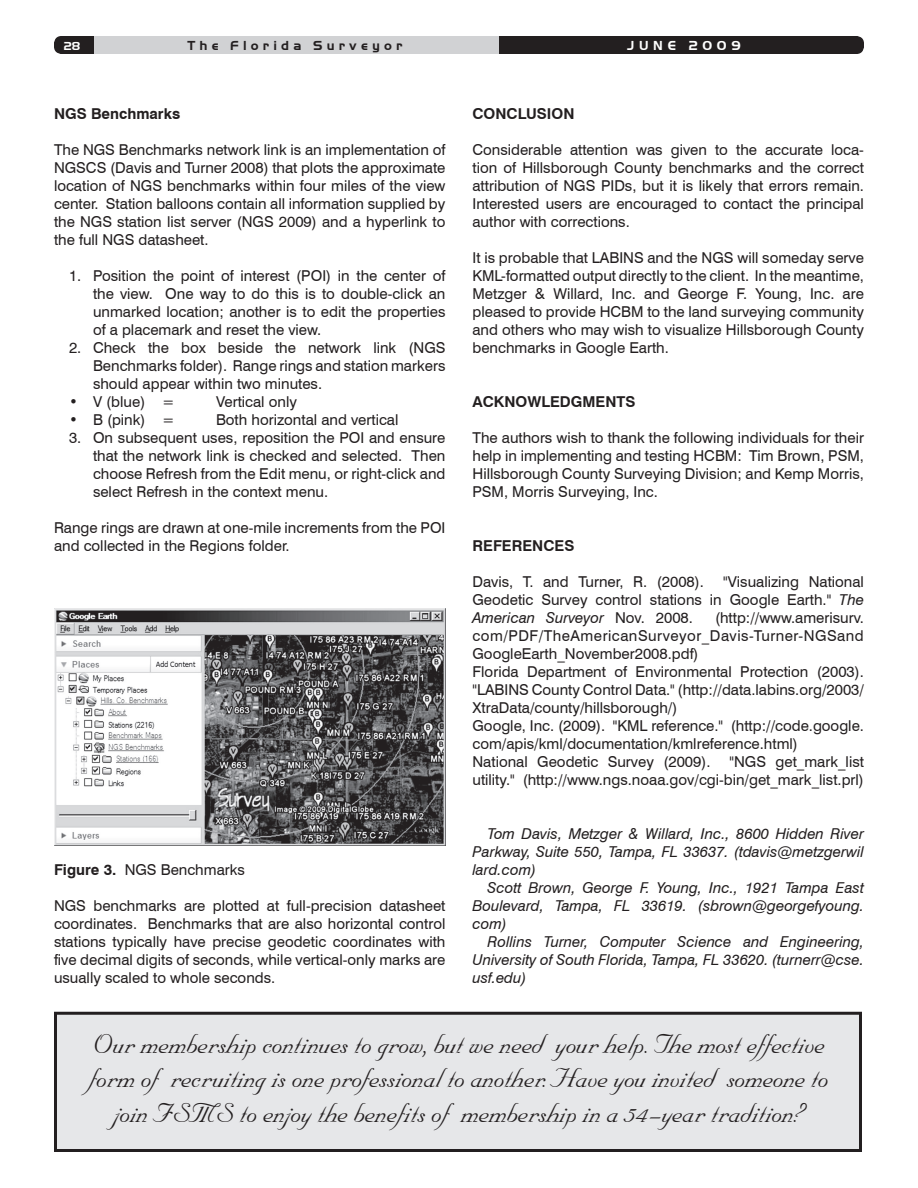
<style>
.page{position:relative;width:918px;height:1188px;background:#fff}
.page>*{position:absolute;margin:0;border:0;box-sizing:border-box;transform-origin:0 0}
.t1{font:33px/34.5px "Nuptial BT";color:#231f20;text-align:center}
.t2{font:15px/18px "Swiss 721 BT";color:#231f20;text-align:justify}
.t3{font:italic 15px/18px "Swiss 721 BT";color:#231f20;text-align:justify}
.t4{font:700 15px "Swiss 721 BT";color:#231f20}
.t5{font:700 13.5px "Handel Got D";letter-spacing:.31em;color:#231f20}
.t6{font:700 13.5px "Handel Got D";letter-spacing:.35em;color:#fff}
.t7{font:700 12px "Handel Got D";color:#fff}
.s1{font-weight:700}
.s2{font-style:italic}
</style>
<div class="page">
<img style="left:54px;top:608px;width:391px;height:238px">
<div style="left:54px;top:1012px;width:808px;height:140px;background:#e6e7e9;border:3px solid #231f20"></div>
<div style="left:55px;top:37px;width:808px;height:16px;background:#231f20;border-radius:7px"></div>
<div style="left:54px;top:36px;width:810px;height:18px;border:2px solid #231f20;border-radius:7px"></div>
<div style="left:94px;top:36px;width:406px;height:18px;background:#d1d2d4"></div>
<p class="t7" style="left:64px;top:39px;width:18px">28</p>
<p class="t5" style="left:187px;top:38px;width:216px">The Florida Surveyor</p>
<p class="t6" style="left:627px;top:38px;width:115px">june 2009</p>
<p class="t4" style="left:54px;top:105px;width:128px">NGS Benchmarks</p>
<p class="t2" style="left:54px;top:141px;width:393px">The NGS Benchmarks network link is an implementation of NGSCS (Davis and Turner 2008) that plots the approximate location of NGS benchmarks within four miles of the view center. Station balloons contain all information supplied by the NGS station list server (NGS 2009) and a hyperlink to the full NGS datasheet.</p>
<p class="t2" style="left:93px;top:267px;width:354px;text-indent:-24px">1. Position the point of interest (POI) in the center of the view. One way to do this is to double-click an unmarked location; another is to edit the properties of a placemark and reset the view.</p>
<p class="t2" style="left:93px;top:339px;width:354px;text-indent:-24px">2. Check the box beside the network link (NGS Benchmarks folder). Range rings and station markers should appear within two minutes.</p>
<p class="t2" style="left:69px;top:393px;width:107px">• V (blue) =</p>
<p class="t2" style="left:216px;top:393px;width:83px">Vertical only</p>
<p class="t2" style="left:69px;top:411px;width:107px">• B (pink) =</p>
<p class="t2" style="left:216px;top:411px;width:184px">Both horizontal and vertical</p>
<p class="t2" style="left:93px;top:429px;width:354px;text-indent:-24px">3. On subsequent uses, reposition the POI and ensure that the network link is checked and selected. Then choose Refresh from the Edit menu, or right-click and select Refresh in the context menu.</p>
<p class="t2" style="left:54px;top:519px;width:393px">Range rings are drawn at one-mile increments from the POI and collected in the Regions folder.</p>
<p class="t2" style="left:54px;top:861px;width:193px"><span class="s1">Figure 3.</span> NGS Benchmarks</p>
<p class="t2" style="left:54px;top:897px;width:393px">NGS benchmarks are plotted at full-precision datasheet coordinates. Benchmarks that are also horizontal control stations typically have precise geodetic coordinates with five decimal digits of seconds, while vertical-only marks are usually scaled to whole seconds.</p>
<p class="t4" style="left:472px;top:105px;width:104px">CONCLUSION</p>
<p class="t2" style="left:472px;top:141px;width:393px">Considerable attention was given to the accurate loca&shy;tion of Hillsborough County benchmarks and the correct attribution of NGS PIDs, but it is likely that errors remain.<br>Interested users are encouraged to contact the principal author with corrections.</p>
<p class="t2" style="left:472px;top:249px;width:393px">It is probable that LABINS and the NGS will someday serve KML-formatted output directly to the client. In the meantime, Metzger &amp; Willard, Inc. and George F. Young, Inc. are pleased to provide HCBM to the land surveying community and others who may wish to visualize Hillsborough County benchmarks in Google Earth.</p>
<p class="t4" style="left:472px;top:393px;width:164px">ACKNOWLEDGMENTS</p>
<p class="t2" style="left:472px;top:429px;width:393px">The authors wish to thank the following individuals for their help in implementing and testing HCBM: Tim Brown, PSM, Hillsborough County Surveying Division; and Kemp Morris, PSM, Morris Surveying, Inc.</p>
<p class="t4" style="left:472px;top:537px;width:103px">REFERENCES</p>
<p class="t2" style="left:472px;top:573px;width:233px">Davis, T. and Turner, R. (2008).</p>
<p class="t2" style="left:473px;top:573px;width:393px;text-indent:251px">"Visualizing National Geodetic Survey control stations in Google Earth." <span class="s2">The American Surveyor</span> Nov. 2008.</p>
<p class="t2" style="left:473px;top:609px;width:393px;text-align:left;text-indent:242px">(http://www.amerisurv. com/PDF/TheAmericanSurveyor_Davis-Turner-NGSand GoogleEarth_November2008.pdf)<br>Florida Department of Environmental Protection (2003). "LABINS County Control Data." (http://data.labins.org/2003/ XtraData/county/hillsborough/)<br>Google, Inc. (2009). "KML reference." (http://code.google. com/apis/kml/documentation/kmlreference.html)<br>National Geodetic Survey (2009).</p>
<p class="t2" style="left:473px;top:753px;width:393px;text-align:right">"NGS get_mark_list<br>utility." (http://www.ngs.noaa.gov/cgi-bin/get_mark_list.prl)</p>
<p class="t3" style="left:473px;top:825px;width:393px;text-indent:15px">Tom Davis, Metzger &amp; Willard, Inc., 8600 Hidden River Parkway, Suite 550, Tampa, FL 33637. (tdavis@metzgerwil lard.com)</p>
<p class="t3" style="left:473px;top:879px;width:393px;text-indent:15px">Scott Brown, George F. Young, Inc., 1921 Tampa East Boulevard, Tampa, FL 33619. (sbrown@georgefyoung. com)</p>
<p class="t3" style="left:473px;top:933px;width:393px;text-indent:15px">Rollins Turner, Computer Science and Engineering, University of South Florida, Tampa, FL 33620. (turnerr@cse. usf.edu)</p>
<h1 class="t1" style="left:90px;top:1026px;width:741px">Our membership continues to grow, but we need your help. The most effective form of recruiting is one professional to another. Have you invited someone to join FSMS to enjoy the benefits of membership in a 54-year tradition?</h1>
</div>
